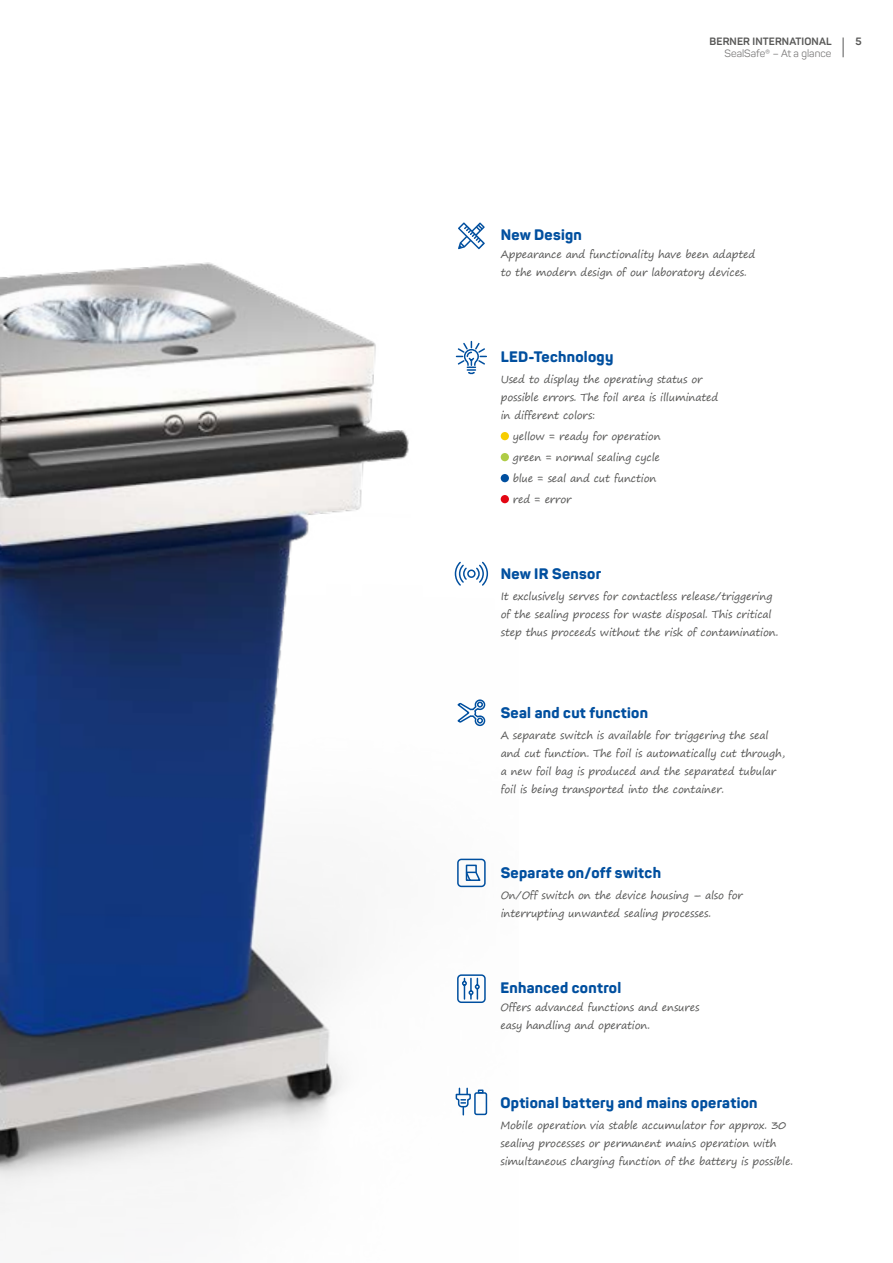
<style>
.page{position:relative;width:893px;height:1263px;background:#fff}
.page>*{position:absolute;margin:0;border:0;box-sizing:border-box;transform-origin:0 0}
.t1{font:800 15px "Panton";letter-spacing:.02em;color:#004f9f}
.t2{font:10.5px/18px "Segoe Print";letter-spacing:-.015em;color:#575756}
.t3{font:700 10.5px "Panton";letter-spacing:.01em;color:#575756}
.t4{font:10.5px "Panton";color:#7c7b7b}
</style>
<div class="page">
<svg style="left:843px;top:38px;width:1px;height:19px"></svg>
<img style="left:0;top:249px;width:509px;height:964px">
<svg style="left:457px;top:699px;width:29px;height:28px"></svg>
<div style="left:477px;top:717px;width:6px;height:7px;border:2px solid #004f9f;border-radius:50%"></div>
<div style="left:477px;top:701px;width:6px;height:7px;border:2px solid #004f9f;border-radius:50%"></div>
<svg style="left:454px;top:560px;width:35px;height:27px"></svg>
<div style="left:474px;top:1092px;width:13px;height:23px;border:2px solid #004f9f;border-radius:2px"></div>
<svg style="left:478px;top:1089px;width:6px;height:4px"></svg>
<svg style="left:455px;top:1088px;width:17px;height:27px"></svg>
<svg style="left:456px;top:974px;width:30px;height:30px"></svg>
<svg style="left:465px;top:864px;width:17px;height:18px"></svg>
<div style="left:457px;top:859px;width:29px;height:28px;border:2px solid #004f9f;border-radius:3px"></div>
<div style="left:501px;top:432px;width:8px;height:8px;background:#f7cd00;border-radius:50%"></div>
<div style="left:501px;top:453px;width:8px;height:8px;background:#afcc46;border-radius:50%"></div>
<div style="left:501px;top:474px;width:8px;height:8px;background:#004f9f;border-radius:50%"></div>
<div style="left:501px;top:495px;width:8px;height:8px;background:#e30613;border-radius:50%"></div>
<svg style="left:455px;top:340px;width:33px;height:35px"></svg>
<svg style="left:458px;top:222px;width:27px;height:27px"></svg>
<p class="t3" style="left:710px;top:35px;width:124px">BERNER INTERNATIONAL</p>
<p class="t3" style="left:855px;top:35px;width:8px">5</p>
<p class="t4" style="left:725px;top:47px;width:108px">SealSafe® – At a glance</p>
<h1 class="t1" style="left:501px;top:225px;width:83px">New Design</h1>
<p class="t2" style="left:501px;top:245px;width:256px">Appearance and functionality have been adapted to the modern design of our laboratory devices.</p>
<h1 class="t1" style="left:501px;top:347px;width:114px">LED-Technology</h1>
<p class="t2" style="left:501px;top:370px;width:219px">Used to display the operating status or possible errors. The foil area is illuminated in different colors:</p>
<p class="t2" style="left:513px;top:426px;width:149px;line-height:21px">yellow = ready for operation green = normal sealing cycle blue = seal and cut function red = error</p>
<h1 class="t1" style="left:501px;top:564px;width:102px">New IR Sensor</h1>
<p class="t2" style="left:501px;top:587px;width:279px">It exclusively serves for contactless release/triggering of the sealing process for waste disposal. This critical step thus proceeds without the risk of contamination.</p>
<h1 class="t1" style="left:501px;top:703px;width:149px">Seal and cut function</h1>
<p class="t2" style="left:501px;top:726px;width:286px">A separate switch is available for triggering the seal and cut function. The foil is automatically cut through, a new foil bag is produced and the separated tubular foil is being transported into the container.</p>
<h1 class="t1" style="left:501px;top:863px;width:162px">Separate on/off switch</h1>
<p class="t2" style="left:501px;top:886px;width:244px">On/Off switch on the device housing – also for interrupting unwanted sealing processes.</p>
<h1 class="t1" style="left:500px;top:979px;width:122px">Enhanced control</h1>
<p class="t2" style="left:500px;top:998px;width:201px">Offers advanced functions and ensures easy handling and operation.</p>
<h1 class="t1" style="left:500px;top:1094px;width:259px">Optional battery and mains operation</h1>
<p class="t2" style="left:500px;top:1116px;width:294px">Mobile operation via stable accumulator for approx. 30 sealing processes or permanent mains operation with simultaneous charging function of the battery is possible.</p>
</div>
